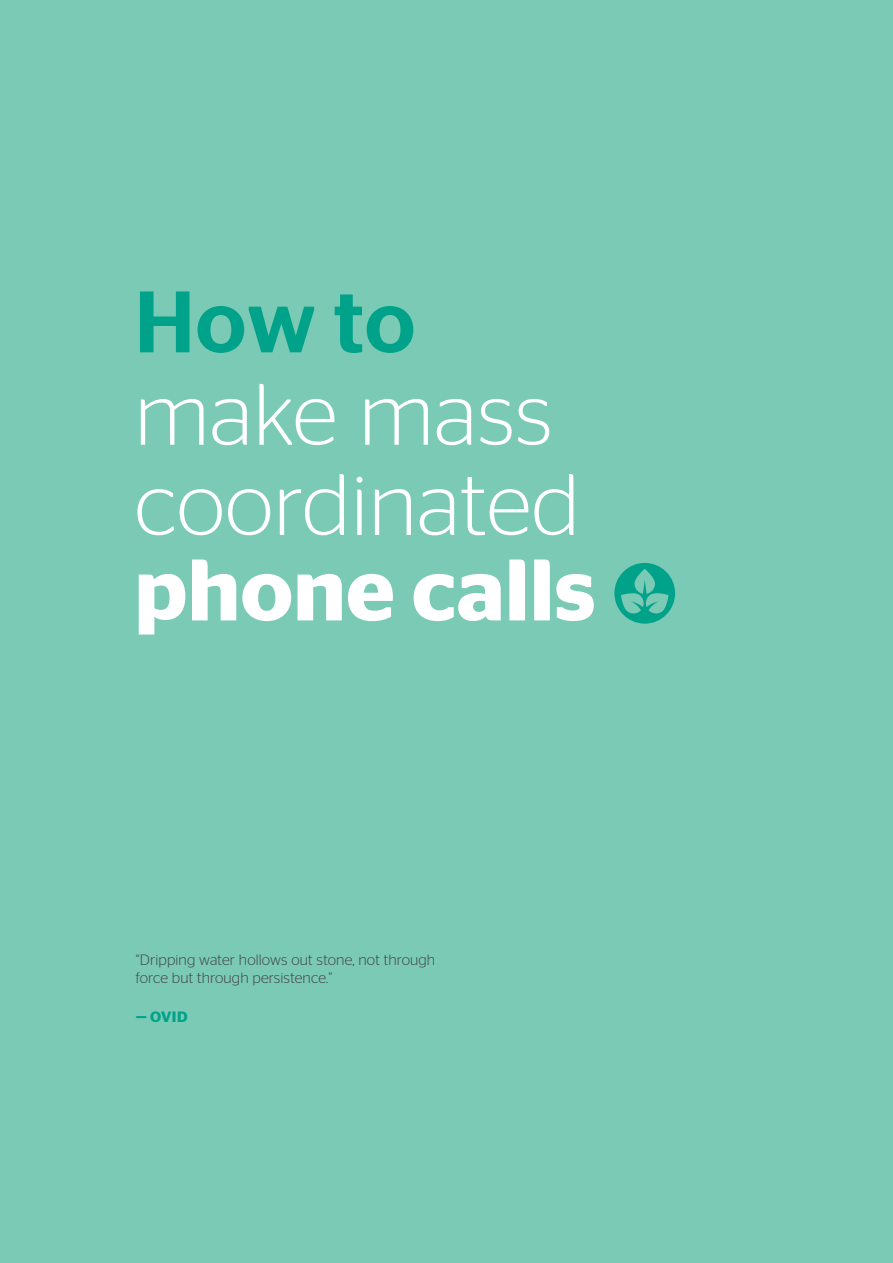
<style>
.page{position:relative;width:893px;height:1263px;background:#7acab6}
.page>*{position:absolute;margin:0;border:0;box-sizing:border-box;transform-origin:0 0}
.t1{font:300 87px/90.2px "Stag Sans";letter-spacing:.005em;color:#fff}
.t2{font:600 87px "Stag Sans";letter-spacing:.005em;color:#fff}
.t3{font:500 87px "Stag Sans";color:#00a389}
.t4{font:300 15px/18px "Stag Sans";letter-spacing:.01em;color:#414042}
.t5{font:600 15px "Stag Sans";color:#00a389}
</style>
<div class="page">
<svg style="left:614px;top:563px;width:61px;height:61px"></svg>
<h1 class="t3" style="left:135px;top:272px;width:283px">How to</h1>
<h1 class="t1" style="left:135px;top:368px;width:447px">make mass coordinated</h1>
<h1 class="t2" style="left:135px;top:540px;width:462px">phone calls</h1>
<p class="t4" style="left:136px;top:950px;width:301px">“Dripping water hollows out stone, not through force but through persistence.”</p>
<p class="t5" style="left:136px;top:1008px;width:53px">— OVID</p>
</div>
